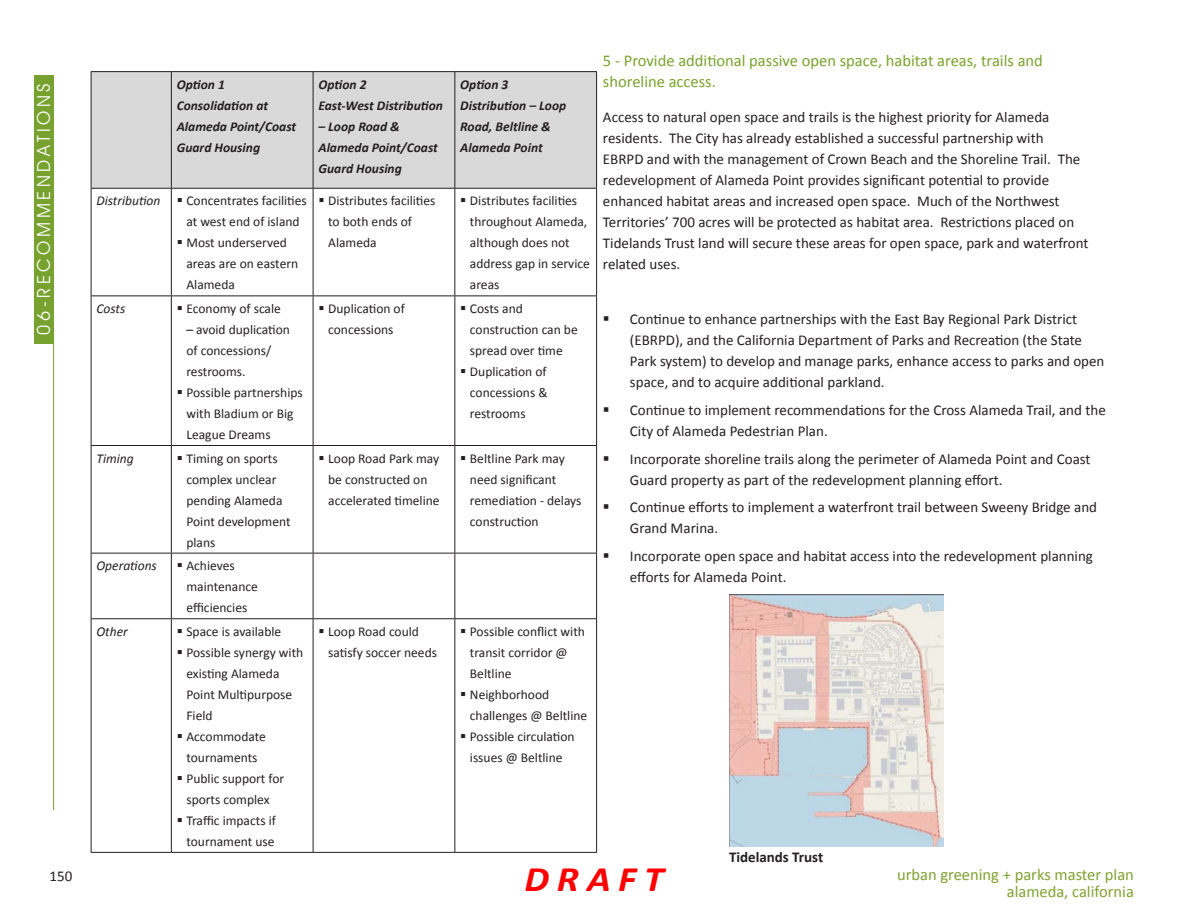
<style>
.page{position:relative;width:1188px;height:918px;background:#fff}
.page>*{position:absolute;margin:0;border:0;box-sizing:border-box;transform-origin:0 0}
.t1{font:italic 700 36px "Calibri";letter-spacing:.2em;color:#f00;scale:1.09 1}
.t2{font:18px "Avant Garde IT Cby BT";letter-spacing:.2em;color:#fff}
.t3{font:16.5px/21px "Calibri";color:#79a22e}
.t4{font:16.5px/16.5px "Calibri";color:#81a131;text-align:right}
.t5{font:15px/21px "Calibri";color:#231f20}
.t6{font:700 15px "Calibri";color:#231f20}
.t7{font:13.5px/21px "Calibri";color:#231f20}
.t8{font:italic 700 13.5px/21px "Calibri";color:#231f20}
.t9{font:italic 13.5px "Calibri";color:#231f20}
</style>
<div class="page">
<div style="left:34px;top:75px;width:20px;height:268px;background:#78a22f"></div>
<hr style="left:53px;top:338px;width:1px;height:472px;background:#78a22f">
<div style="left:92px;top:72px;width:504px;height:116px;background:#d9d9d9"></div>
<hr style="left:91px;top:72px;width:1px;height:116px;background:#231f20">
<hr style="left:91px;top:71px;width:80px;height:1px;background:#231f20">
<hr style="left:171px;top:71px;width:142px;height:1px;background:#231f20">
<hr style="left:313px;top:71px;width:142px;height:1px;background:#231f20">
<hr style="left:455px;top:71px;width:142px;height:1px;background:#231f20">
<hr style="left:171px;top:72px;width:1px;height:116px;background:#231f20">
<hr style="left:313px;top:72px;width:1px;height:116px;background:#231f20">
<hr style="left:454px;top:72px;width:1px;height:116px;background:#231f20">
<hr style="left:596px;top:72px;width:1px;height:116px;background:#231f20">
<hr style="left:91px;top:188px;width:80px;height:1px;background:#231f20">
<hr style="left:171px;top:188px;width:142px;height:1px;background:#231f20">
<hr style="left:313px;top:188px;width:142px;height:1px;background:#231f20">
<hr style="left:455px;top:188px;width:142px;height:1px;background:#231f20">
<hr style="left:91px;top:296px;width:80px;height:1px;background:#231f20">
<hr style="left:171px;top:296px;width:142px;height:1px;background:#231f20">
<hr style="left:313px;top:296px;width:142px;height:1px;background:#231f20">
<hr style="left:455px;top:296px;width:142px;height:1px;background:#231f20">
<hr style="left:91px;top:445px;width:80px;height:1px;background:#231f20">
<hr style="left:171px;top:445px;width:142px;height:1px;background:#231f20">
<hr style="left:313px;top:445px;width:142px;height:1px;background:#231f20">
<hr style="left:455px;top:445px;width:142px;height:1px;background:#231f20">
<hr style="left:91px;top:553px;width:80px;height:1px;background:#231f20">
<hr style="left:171px;top:553px;width:142px;height:1px;background:#231f20">
<hr style="left:313px;top:553px;width:142px;height:1px;background:#231f20">
<hr style="left:455px;top:553px;width:142px;height:1px;background:#231f20">
<hr style="left:91px;top:618px;width:80px;height:1px;background:#231f20">
<hr style="left:171px;top:618px;width:142px;height:1px;background:#231f20">
<hr style="left:313px;top:618px;width:142px;height:1px;background:#231f20">
<hr style="left:455px;top:618px;width:142px;height:1px;background:#231f20">
<hr style="left:91px;top:852px;width:80px;height:1px;background:#231f20">
<hr style="left:171px;top:852px;width:142px;height:1px;background:#231f20">
<hr style="left:313px;top:852px;width:142px;height:1px;background:#231f20">
<hr style="left:455px;top:852px;width:142px;height:1px;background:#231f20">
<hr style="left:91px;top:189px;width:1px;height:107px;background:#231f20">
<hr style="left:91px;top:296px;width:1px;height:149px;background:#231f20">
<hr style="left:91px;top:446px;width:1px;height:107px;background:#231f20">
<hr style="left:91px;top:554px;width:1px;height:64px;background:#231f20">
<hr style="left:91px;top:619px;width:1px;height:233px;background:#231f20">
<hr style="left:171px;top:189px;width:1px;height:107px;background:#231f20">
<hr style="left:313px;top:189px;width:1px;height:107px;background:#231f20">
<hr style="left:454px;top:189px;width:1px;height:107px;background:#231f20">
<hr style="left:596px;top:189px;width:1px;height:107px;background:#231f20">
<hr style="left:171px;top:296px;width:1px;height:149px;background:#231f20">
<hr style="left:313px;top:296px;width:1px;height:149px;background:#231f20">
<hr style="left:454px;top:296px;width:1px;height:149px;background:#231f20">
<hr style="left:596px;top:296px;width:1px;height:149px;background:#231f20">
<hr style="left:171px;top:446px;width:1px;height:107px;background:#231f20">
<hr style="left:313px;top:446px;width:1px;height:107px;background:#231f20">
<hr style="left:454px;top:446px;width:1px;height:107px;background:#231f20">
<hr style="left:596px;top:446px;width:1px;height:107px;background:#231f20">
<hr style="left:171px;top:554px;width:1px;height:64px;background:#231f20">
<hr style="left:313px;top:554px;width:1px;height:64px;background:#231f20">
<hr style="left:454px;top:554px;width:1px;height:64px;background:#231f20">
<hr style="left:596px;top:554px;width:1px;height:64px;background:#231f20">
<hr style="left:171px;top:619px;width:1px;height:233px;background:#231f20">
<hr style="left:313px;top:619px;width:1px;height:233px;background:#231f20">
<hr style="left:454px;top:619px;width:1px;height:233px;background:#231f20">
<hr style="left:596px;top:619px;width:1px;height:233px;background:#231f20">
<img style="left:730px;top:594px;width:214px;height:253px">
<p class="t2" style="left:33px;top:335px;width:253px;rotate:-90deg">06-RECOMMENDATIONS</p>
<p class="t5" style="left:50px;top:865px;width:24px">150</p>
<p class="t8" style="left:177px;top:73px;width:121px">Option 1<br>Consolidation at<br>Alameda Point/Coast<br>Guard Housing</p>
<p class="t8" style="left:318px;top:73px;width:126px">Option 2<br>East-West Distribution</p>
<p class="t8" style="left:318px;top:115px;width:121px">– Loop Road &amp;<br>Alameda Point/Coast<br>Guard Housing</p>
<p class="t8" style="left:460px;top:73px;width:108px">Option 3<br>Distribution – Loop<br>Road, Beltline &amp;<br>Alameda Point</p>
<p class="t9" style="left:96px;top:192px;width:66px">Distribution</p>
<p class="t7" style="left:186px;top:190px;width:122px">Concentrates facilities at west end of island<br>M ost underserved areas are on eastern<br>Alameda</p>
<p class="t7" style="left:328px;top:190px;width:109px">Distributes facilities to both ends of<br>Alameda</p>
<p class="t7" style="left:470px;top:190px;width:121px">Distributes facilities throughout Alameda, although does not address gap in service areas</p>
<p class="t9" style="left:96px;top:300px;width:30px">Costs</p>
<p class="t7" style="left:186px;top:297px;width:96px">Economy of scale</p>
<p class="t7" style="left:186px;top:318px;width:118px">– avoid duplication of concessions/ restrooms.<br>Possible partnerships with Bladium or Big<br>League Dreams</p>
<p class="t7" style="left:328px;top:297px;width:78px">Duplication of concessions</p>
<p class="t7" style="left:470px;top:297px;width:109px">Costs and construction can be spread over time<br>Duplication of concessions &amp; restrooms</p>
<p class="t9" style="left:96px;top:450px;width:39px">Timing</p>
<p class="t7" style="left:186px;top:447px;width:106px">Timing on sports complex unclear pending Alameda<br>Point development plans</p>
<p class="t7" style="left:328px;top:447px;width:113px">Loop Road Park may be constructed on accelerated timeline</p>
<p class="t7" style="left:470px;top:447px;width:113px">Beltline Park may need significant remediation - delays construction</p>
<p class="t9" style="left:96px;top:557px;width:62px">Operations</p>
<p class="t7" style="left:186px;top:555px;width:73px">Achieves maintenance efficiencies</p>
<p class="t9" style="left:96px;top:623px;width:33px">Other</p>
<p class="t7" style="left:186px;top:620px;width:118px">Space is available<br>Possible synergy with existing Alameda<br>Point Multipurpose<br>Field<br>Accommodate tournaments<br>Public support for sports complex<br>Traffic impacts if tournament use</p>
<p class="t7" style="left:328px;top:620px;width:110px">Loop Road could satisfy soccer needs</p>
<p class="t7" style="left:470px;top:620px;width:119px">Possible conflict with transit corridor @<br>Beltline<br>Neighborhood challenges @ Beltline<br>Possible circulation issues @ Beltline</p>
<p class="t3" style="left:603px;top:50px;width:441px">5 - Provide additional passive open space, habitat areas, trails and shoreline access.</p>
<p class="t5" style="left:603px;top:106px;width:487px">Access to natural open space and trails is the highest priority for Alameda residents. The City has already established a successful partnership with<br>EBRPD and with the management of Crown Beach and the Shoreline Trail. The redevelopment of Alameda Point provides significant potential to provide enhanced habitat areas and increased open space. M uch of the Northwest Territories’ 700 acres will be protected as habitat area. Restrictions placed on Tidelands Trust land will secure these areas for open space, park and waterfront related uses.</p>
<p class="t5" style="left:630px;top:308px;width:476px">Continue to enhance partnerships with the East Bay Regional Park District (EBRPD), and the California Department of Parks and Recreation (the State Park system) to develop and manage parks, enhance access to parks and open space, and to acquire additional parkland.</p>
<p class="t5" style="left:630px;top:399px;width:477px">Continue to implement recommendations for the Cross Alameda Trail, and the<br>City of Alameda Pedestrian Plan.</p>
<p class="t5" style="left:630px;top:448px;width:462px">I ncorporate shoreline trails along the perimeter of Alameda Point and Coast<br>Guard property as part of the redevelopment planning effort.</p>
<p class="t5" style="left:630px;top:496px;width:469px">Continue efforts to implement a waterfront trail between Sweeny Bridge and<br>Grand Marina.</p>
<p class="t5" style="left:630px;top:545px;width:465px">I ncorporate open space and habitat access into the redevelopment planning efforts for Alameda Point.</p>
<p class="t6" style="left:729px;top:847px;width:96px">Tidelands Trust</p>
<p class="t1" style="left:524px;top:857px;width:129px">DRAFT</p>
<p class="t4" style="left:897px;top:866px;width:238px">urban greening + parks master plan alameda, california</p>
</div>
